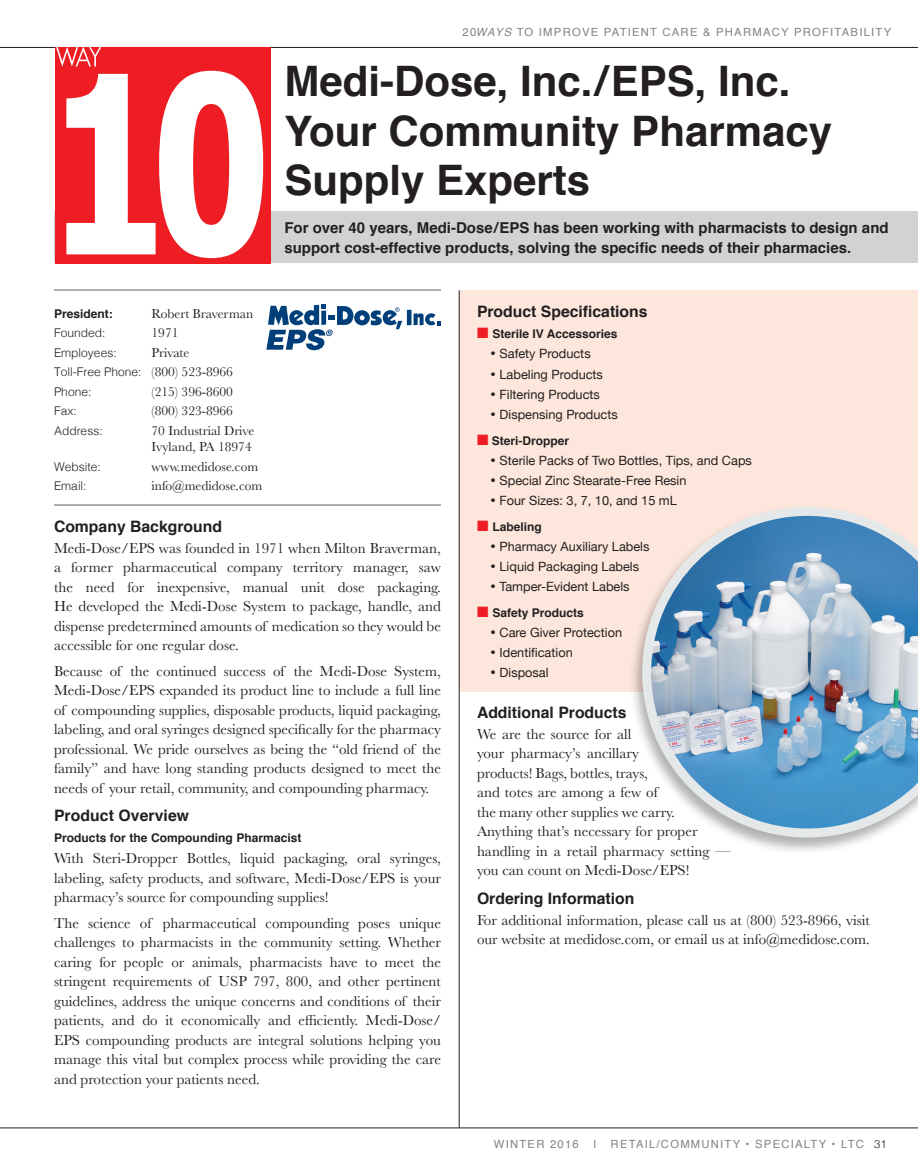
<style>
.page{position:relative;width:918px;height:1175px;background:#fff}
.page>*{position:absolute;margin:0;border:0;box-sizing:border-box;transform-origin:0 0}
.t1{font:700 42px/49.5px "Helvetica";color:#231f20}
.t2{font:700 15.75px "Helvetica";color:#231f20}
.t3{font:15px/19.5px "Baskerville";color:#231f20;text-align:justify}
.t4{font:700 15px/19.5px "Helvetica";color:#231f20}
.t5{font:13.5px/16.5px "Baskerville";color:#231f20}
.t6{font:12.75px "Helvetica Neue";color:#231f20}
.t7{font:700 12px "Helvetica";color:#231f20}
.t8{font:300 12px/19.5px "Helvetica";color:#231f20}
.t9{font:11.25px "Helvetica";letter-spacing:.11em;color:#808285}
.s1{font-style:italic}
.s2{font-family:"Baskerville";font-weight:400;font-size:13.5px}
.s3{color:#ee1d23}
.s4{font-family:"Baskerville";font-size:15px}
.s5{font-weight:300;color:#231f20}
</style>
<div class="page">
<hr style="left:0;top:1127px;width:918px;height:1px;background:#231f20">
<hr style="left:0;top:47px;width:918px;height:1px;background:#231f20">
<div style="left:55px;top:211px;width:863px;height:52px;background:#d1d2d4"></div>
<hr style="left:54px;top:504px;width:387px;height:2px;background:#939598">
<div style="left:459px;top:290px;width:459px;height:402px;background:#fde7dc"></div>
<div style="left:407px;top:310px;width:5px;height:15px;background:#003f79"></div>
<svg style="left:414px;top:313px;width:27px;height:12px"></svg>
<svg style="left:266px;top:304px;width:136px;height:46px"></svg>
<div style="left:629px;top:505px;width:289px;height:350px;background:#231f20;opacity:.35"></div>
<svg style="left:642px;top:507px;width:276px;height:330px;background:#97b6cf"></svg>
<hr style="left:54px;top:289px;width:387px;height:2px;background:#939598">
<div style="left:56px;top:47px;width:215px;height:216px;background:#ee1d23"></div>
<svg style="left:56px;top:47px;width:207px;height:211px"></svg>
<hr style="left:459px;top:290px;width:1px;height:837px;background:#231f20">
<p class="t9" style="left:463px;top:23px;width:430px">20<span class="s1">WAYS</span> TO IMPROVE PATIENT CARE &amp; PHARMACY PROFITABILITY</p>
<h1 class="t1" style="left:284px;top:57px;width:549px">Medi-Dose, Inc./EPS, Inc.<br>Your Community Pharmacy<br>Supply Experts</h1>
<p class="t4" style="left:284px;top:218px;width:606px">For over 40 years, Medi-Dose/EPS has been working with pharmacists to design and support cost-effective products, solving the specific needs of their pharmacies.</p>
<p class="t7" style="left:54px;top:304px;width:60px">President:</p>
<p class="t5" style="left:151px;top:305px;width:103px">Robert Braverman</p>
<p class="t8" style="left:54px;top:322px;width:53px">Founded:</p>
<p class="t5" style="left:152px;top:325px;width:28px">1971</p>
<p class="t8" style="left:54px;top:342px;width:64px">Employees:</p>
<p class="t5" style="left:152px;top:344px;width:40px">Private</p>
<p class="t8" style="left:54px;top:361px;width:181px">Toll-Free Phone: <span class="s2">(800) 523-8966<br></span>Phone:</p>
<p class="t5" style="left:151px;top:383px;width:83px">(215) 396-8600</p>
<p class="t8" style="left:54px;top:400px;width:24px">Fax:</p>
<p class="t5" style="left:151px;top:403px;width:83px">(800) 323-8966</p>
<p class="t8" style="left:54px;top:420px;width:50px">Address:</p>
<p class="t5" style="left:152px;top:422px;width:104px">70 Industrial Drive<br>Ivyland, PA 18974</p>
<p class="t8" style="left:54px;top:456px;width:48px">Website:</p>
<p class="t5" style="left:151px;top:458px;width:108px">www.medidose.com</p>
<p class="t8" style="left:54px;top:475px;width:34px">Email:</p>
<p class="t5" style="left:152px;top:478px;width:112px">info@medidose.com</p>
<p class="t2" style="left:54px;top:513px;width:170px">Company Background</p>
<p class="t3" style="left:54px;top:538px;width:389px">Medi-Dose/EPS was founded in 1971 when Milton Braverman, a former pharmaceutical company territory manager, saw the need for inexpensive, manual unit dose packaging.<br>He developed the Medi-Dose System to package, handle, and dispense predetermined amounts of medication so they would be accessible for one regular dose.</p>
<p class="t3" style="left:54px;top:661px;width:389px">Because of the continued success of the Medi-Dose System, Medi-Dose/EPS expanded its product line to include a full line of compounding supplies, disposable products, liquid packaging, labeling, and oral syringes designed specifically for the pharmacy professional. We pride ourselves as being the “old friend of the family” and have long standing products designed to meet the needs of your retail, community, and compounding pharmacy.</p>
<p class="t2" style="left:54px;top:803px;width:137px">Product Overview</p>
<p class="t7" style="left:54px;top:827px;width:249px">Products for the Compounding Pharmacist</p>
<p class="t3" style="left:54px;top:849px;width:389px">With Steri-Dropper Bottles, liquid packaging, oral syringes, labeling, safety products, and software, Medi-Dose/EPS is your pharmacy’s source for compounding supplies!</p>
<p class="t3" style="left:54px;top:913px;width:389px">The science of pharmaceutical compounding poses unique challenges to pharmacists in the community setting. Whether caring for people or animals, pharmacists have to meet the stringent requirements of USP 797, 800, and other pertinent guidelines, address the unique concerns and conditions of their patients, and do it economically and efficiently. Medi-Dose/ EPS compounding products are integral solutions helping you manage this vital but complex process while providing the care and protection your patients need.</p>
<p class="t2" style="left:477px;top:299px;width:172px">Product Specifications</p>
<p class="t7" style="left:477px;top:324px;width:142px"><span class="s3">■</span> Sterile IV Accessories</p>
<p class="t6" style="left:490px;top:345px;width:102px"><span class="s4">•</span> Safety Products</p>
<p class="t6" style="left:490px;top:365px;width:114px"><span class="s4">•</span> Labeling Products</p>
<p class="t6" style="left:490px;top:385px;width:111px"><span class="s4">•</span> Filtering Products</p>
<p class="t6" style="left:490px;top:405px;width:129px"><span class="s4">•</span> Dispensing Products</p>
<p class="t7" style="left:477px;top:430px;width:94px"><span class="s3">■</span> Steri-Dropper</p>
<p class="t6" style="left:490px;top:451px;width:263px"><span class="s4">•</span> Sterile Packs of Two Bottles, Tips, and Caps</p>
<p class="t6" style="left:490px;top:471px;width:198px"><span class="s4">•</span> Special Zinc Stearate-Free Resin</p>
<p class="t6" style="left:490px;top:491px;width:188px"><span class="s4">•</span> Four Sizes: 3, 7, 10, and 15 mL</p>
<p class="t7" style="left:477px;top:516px;width:66px"><span class="s3">■</span> Labeling</p>
<p class="t6" style="left:490px;top:537px;width:160px"><span class="s4">•</span> Pharmacy Auxiliary Labels</p>
<p class="t6" style="left:490px;top:557px;width:150px"><span class="s4">•</span> Liquid Packaging Labels</p>
<p class="t6" style="left:490px;top:577px;width:141px"><span class="s4">•</span> Tamper-Evident Labels</p>
<p class="t7" style="left:477px;top:602px;width:108px"><span class="s3">■</span> Safety Products</p>
<p class="t6" style="left:490px;top:623px;width:133px"><span class="s4">•</span> Care Giver Protection</p>
<p class="t6" style="left:490px;top:643px;width:84px"><span class="s4">•</span> Identification</p>
<p class="t6" style="left:490px;top:663px;width:60px"><span class="s4">•</span> Disposal</p>
<p class="t2" style="left:477px;top:699px;width:151px">Additional Products</p>
<p class="t3" style="left:477px;top:724px;width:255px;text-align:left">We are the source for all<br>your pharmacy’s ancillary<br>products! Bags, bottles, trays,<br>and totes are among a few of<br>the many other supplies we carry.<br>Anything that’s necessary for proper handling in a retail pharmacy setting — you can count on Medi-Dose/EPS!</p>
<p class="t2" style="left:477px;top:885px;width:159px">Ordering Information</p>
<p class="t3" style="left:477px;top:910px;width:394px">For additional information, please call us at (800) 523-8966, visit our website at medidose.com, or email us at info@medidose.com.</p>
<p class="t9" style="left:494px;top:1135px;width:86px">WINTER 2016</p>
<p class="t9" style="left:593px;top:1135px;width:5px">I</p>
<p class="t9" style="left:611px;top:1135px;width:277px">RETAIL/COMMUNITY • SPECIALTY • LTC <span class="s5">31</span></p>
</div>
